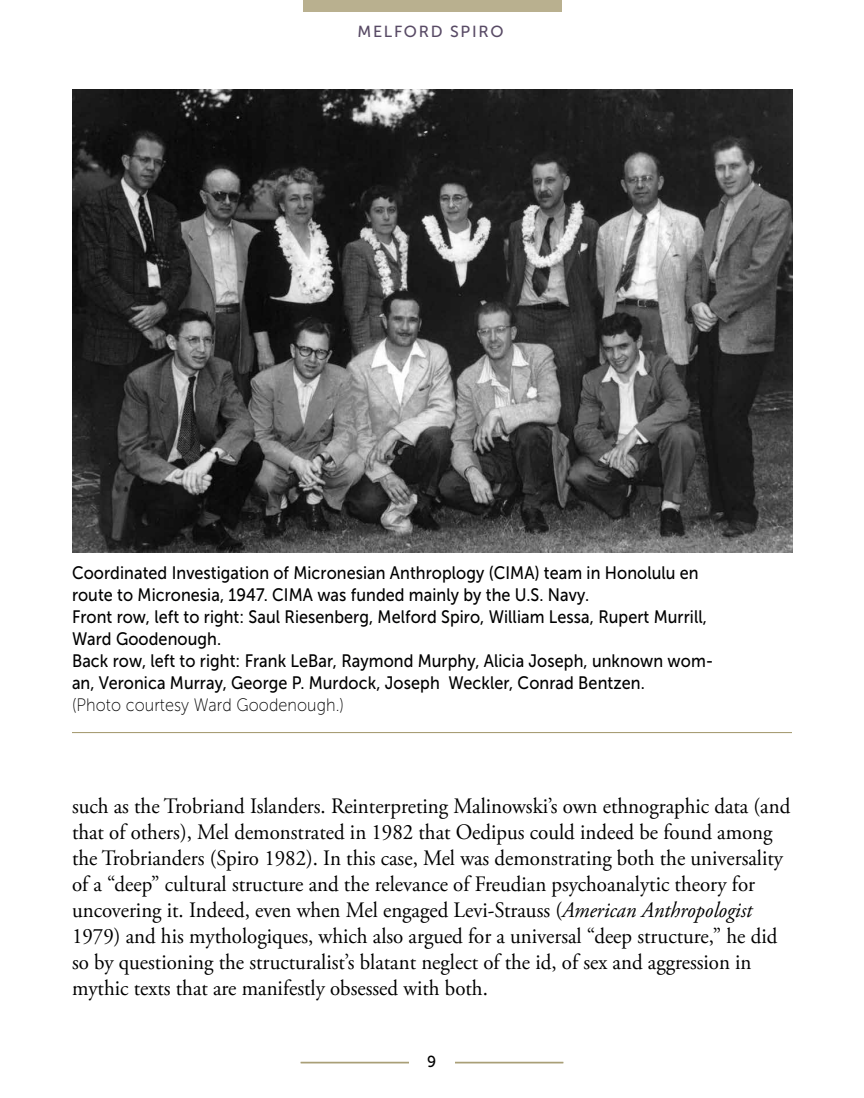
<style>
.page{position:relative;width:864px;height:1098px;background:#fff}
.page>*{position:absolute;margin:0;border:0;box-sizing:border-box;transform-origin:0 0}
.t1{font:22px/26px "Adobe Garamond Pro";color:#000001;scale:.95 1}
.t2{font:18px/22px "Museo Sans 500";letter-spacing:.005em;color:#000001;scale:.9 1}
.t3{font:18px "Museo Sans 100";letter-spacing:.005em;color:#000001;scale:.9 1}
.t4{font:16px "Museo Sans 500";letter-spacing:.11em;color:#584a65}
.t5{font:16px "Museo Sans 500";color:#000001;scale:.95 1}
.s1{font-style:italic}
</style>
<div class="page">
<hr style="left:301px;top:1062px;width:262px;height:1px;background:#a09569">
<hr style="left:301px;top:1063px;width:262px;height:1px;background:#a09569">
<div style="left:409px;top:1055px;width:45px;height:27px;background:#fff"></div>
<div style="left:303px;top:0;width:258px;height:12px;background:#b9b08f"></div>
<hr style="left:72px;top:732px;width:720px;height:1px;background:#a09569">
<img style="left:72px;top:90px;width:720px;height:463px">
<p class="t4" style="left:357px;top:23px;width:148px">MELFORD SPIRO</p>
<p class="t2" style="left:72px;top:562px;width:714px">Coordinated Investigation of Micronesian Anthroplogy (CIMA) team in Honolulu en route to Micronesia, 1947. CIMA was funded mainly by the U.S. Navy.<br>Front row, left to right: Saul Riesenberg, Melford Spiro, William Lessa, Rupert Murrill, Ward Goodenough.<br>Back row, left to right: Frank LeBar, Raymond Murphy, Alicia Joseph, unknown wom&shy;an, Veronica Murray, George P. Murdock, Joseph Weckler, Conrad Bentzen.</p>
<p class="t3" style="left:72px;top:695px;width:304px">(Photo courtesy Ward Goodenough.)</p>
<p class="t1" style="left:72px;top:793px;width:758px">such as the Trobriand Islanders. Reinterpreting Malinowski’s own ethnographic data (and that of others), Mel demonstrated in 1982 that Oedipus could indeed be found among the Trobrianders (Spiro 1982). In this case, Mel was demonstrating both the universality of a “deep” cultural structure and the relevance of Freudian psychoanalytic theory for uncovering it. Indeed, even when Mel engaged Levi-Strauss (<span class="s1">American Anthropologist </span>1979) and his mythologiques, which also argued for a universal “deep structure,” he did so by questioning the structuralist’s blatant neglect of the id, of sex and aggression in mythic texts that are manifestly obsessed with both.</p>
<p class="t5" style="left:427px;top:1052px;width:11px">9</p>
</div>
